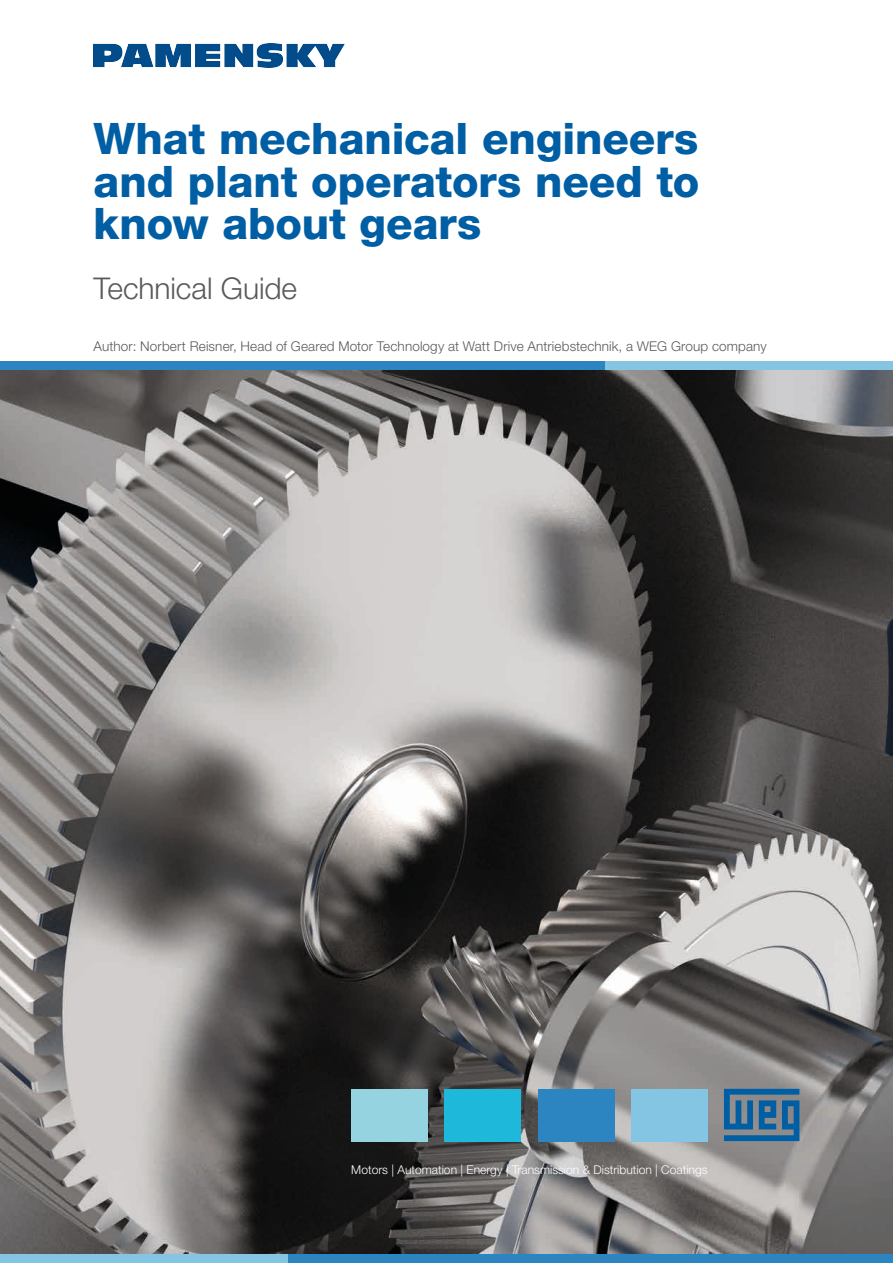
<style>
.page{position:relative;width:893px;height:1263px;background:#fff}
.page>*{position:absolute;margin:0;border:0;box-sizing:border-box;transform-origin:0 0}
.t1{font:800 43.5px/42.5px "Helvetica Neue LT Pro";letter-spacing:-.005em;color:#005ea4;text-align:justify}
.t2{font:300 30px "Helvetica Neue LT Pro";letter-spacing:-.005em;color:#5a5a5c}
.t3{font:300 13.5px "Helvetica Neue LT Pro";letter-spacing:.01em;color:#5a5a5c}
.t4{font:300 12.15px "Helvetica Neue LT Pro";color:#fff}
</style>
<div class="page">
<img style="left:0;top:370px;width:893px;height:884px">
<div style="left:0;top:361px;width:605px;height:9px;background:#2c84c0"></div>
<div style="left:605px;top:361px;width:288px;height:9px;background:#83c5e3"></div>
<div style="left:288px;top:1254px;width:605px;height:9px;background:#2c84c0"></div>
<div style="left:0;top:1254px;width:288px;height:9px;background:#83c5e3"></div>
<svg style="left:724px;top:1089px;width:75px;height:52px;background:#3a7099"></svg>
<div style="left:351px;top:1089px;width:77px;height:52px;background:#95d3e0"></div>
<div style="left:445px;top:1089px;width:76px;height:52px;background:#1eb9da"></div>
<div style="left:538px;top:1089px;width:76px;height:52px;background:#2c84c0"></div>
<div style="left:631px;top:1089px;width:77px;height:52px;background:#83c5e3"></div>
<img style="left:93px;top:43px;width:252px;height:24px">
<h1 class="t1" style="left:94px;top:118px;width:607px">What mechanical engineers and plant operators need to know about gears</h1>
<h2 class="t2" style="left:94px;top:270px;width:205px">Technical Guide</h2>
<p class="t3" style="left:94px;top:338px;width:675px">Author: Norbert Reisner, Head of Geared Motor Technology at Watt Drive Antriebstechnik, a WEG Group company</p>
<p class="t4" style="left:351px;top:1162px;width:358px">Motors | Automation | Energy | Transmission &amp; Distribution | Coatings</p>
</div>
